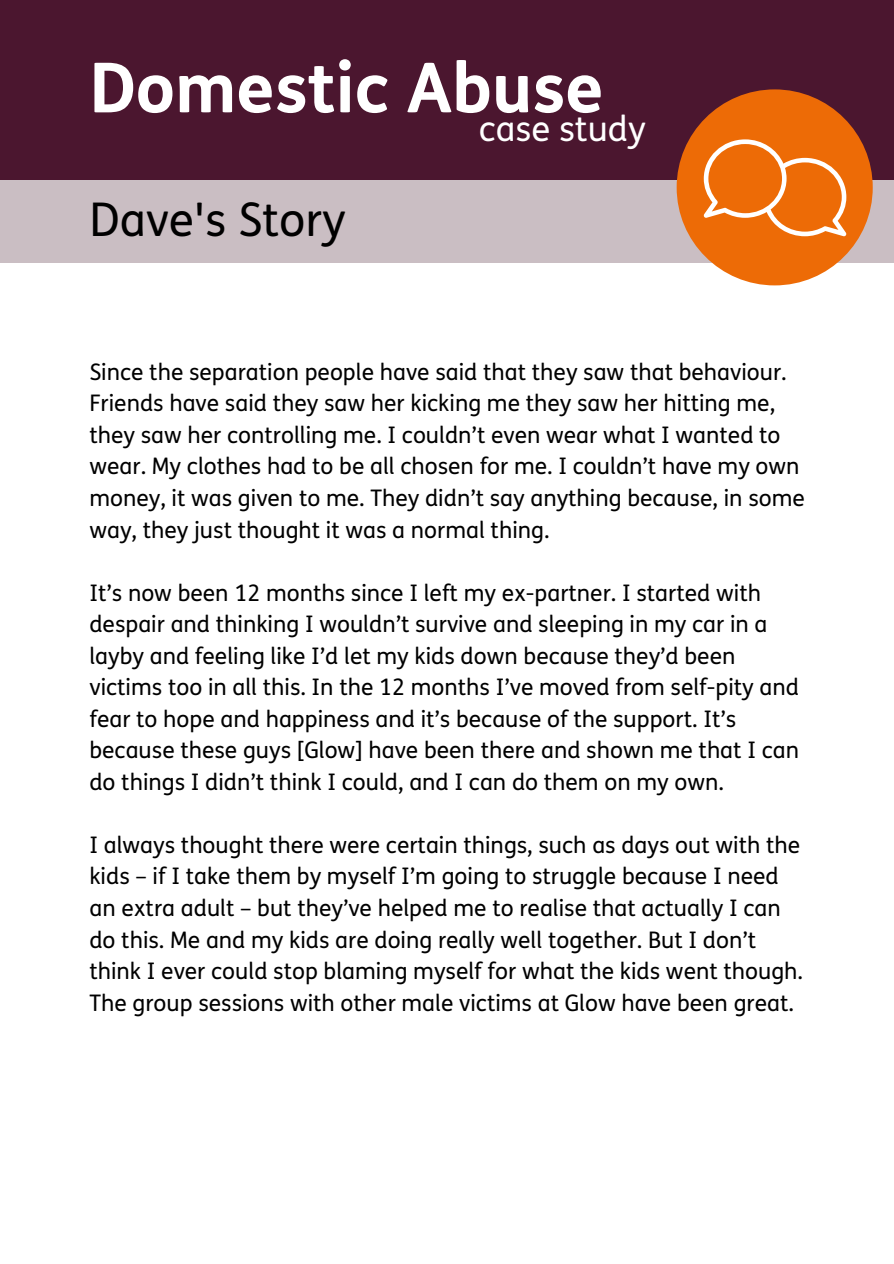
<style>
.page{position:relative;width:894px;height:1264px;background:#fff}
.page>*{position:absolute;margin:0;border:0;box-sizing:border-box;transform-origin:0 0}
.t1{font:700 68.85px "FS Me";color:#fff}
.t2{font:46.35px "FS Me";color:#000}
.t3{font:34.8px "FS Me";color:#fff}
.t4{font:22.8px/31.5px "FS Me";color:#000}
</style>
<div class="page">
<div style="left:0;top:179px;width:893px;height:84px;background:#cabec3"></div>
<div style="left:0;top:0;width:893px;height:179px;background:#4b162f"></div>
<div style="left:676px;top:89px;width:196px;height:196px;background:#ed6b06;border-radius:50%"></div>
<svg style="left:703px;top:139px;width:143px;height:97px"></svg>
<p class="t1" style="left:89px;top:49px;width:515px">Domestic Abuse</p>
<p class="t3" style="left:478px;top:109px;width:168px">case study</p>
<p class="t2" style="left:89px;top:193px;width:258px">Dave's Story</p>
<p class="t4" style="left:89px;top:357px;width:716px">Since the separation people have said that they saw that behaviour.<br>Friends have said they saw her kicking me they saw her hitting me, they saw her controlling me. I couldn’t even wear what I wanted to wear. My clothes had to be all chosen for me. I couldn’t have my own money, it was given to me. They didn’t say anything because, in some way, they just thought it was a normal thing.</p>
<p class="t4" style="left:89px;top:577px;width:711px">It’s now been 12 months since I left my ex-partner. I started with despair and thinking I wouldn’t survive and sleeping in my car in a layby and feeling like I’d let my kids down because they’d been victims too in all this. In the 12 months I’ve moved from self-pity and fear to hope and happiness and it’s because of the support. It’s because these guys [Glow] have been there and shown me that I can do things I didn’t think I could, and I can do them on my own.</p>
<p class="t4" style="left:89px;top:829px;width:715px">I always thought there were certain things, such as days out with the kids – if I take them by myself I’m going to struggle because I need an extra adult – but they’ve helped me to realise that actually I can do this. Me and my kids are doing really well together. But I don’t think I ever could stop blaming myself for what the kids went though.</p>
<p class="t4" style="left:89px;top:987px;width:705px">The group sessions with other male victims at Glow have been great.</p>
</div>
